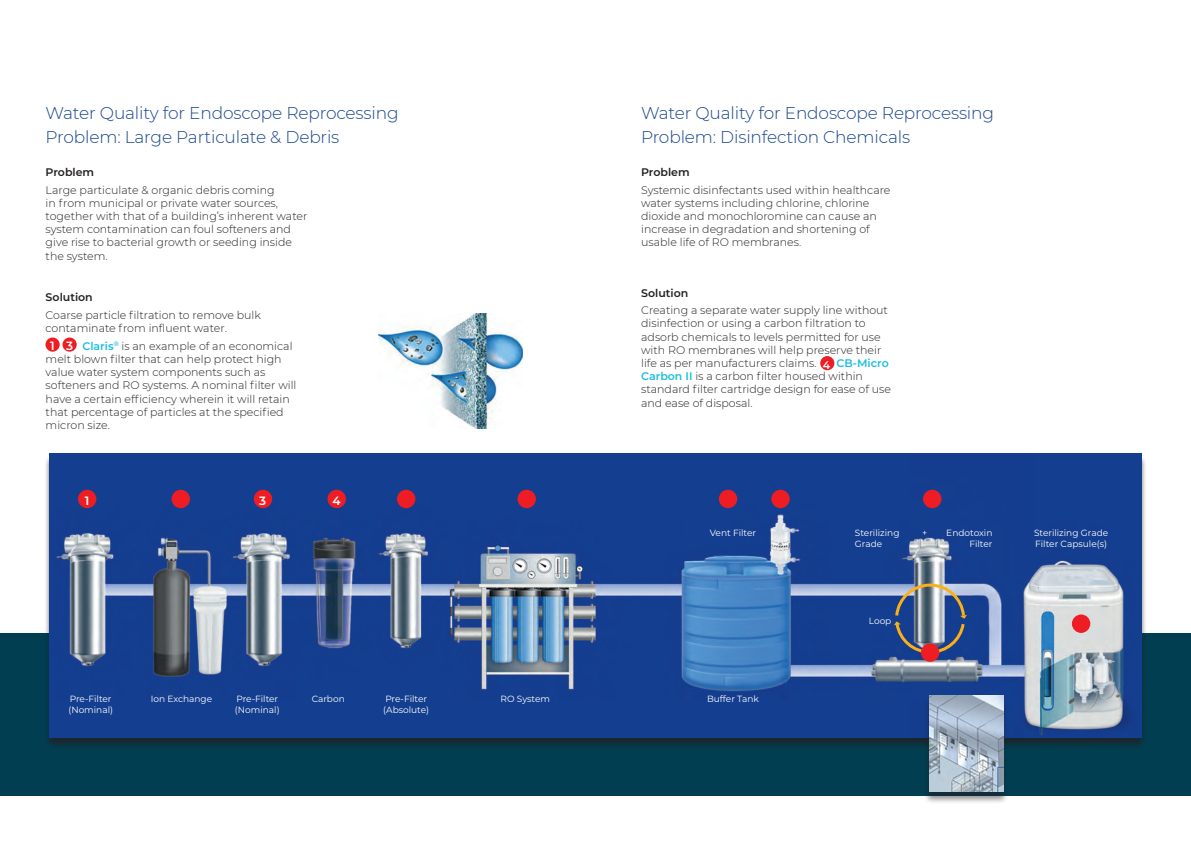
<style>
.page{position:relative;width:1191px;height:842px;background:#fff}
.page>*{position:absolute;margin:0;border:0;box-sizing:border-box;transform-origin:0 0}
.t1{font:300 17px/24.5px "Montserrat";letter-spacing:-.01em;color:#19468a}
.t2{font:600 12px "Montserrat";color:#fff}
.t3{font:300 11px/13.2px "Montserrat";color:#231f20}
.t4{font:600 11px "Montserrat";color:#231f20}
.t5{font:600 11px "Montserrat";color:#fff}
.t6{font:9px/10.8px "Montserrat";color:#fff}
.s1{font-weight:600;color:#1cbede}
</style>
<div class="page">
<div style="left:0;top:634px;width:1191px;height:162px;background:#013e51"></div>
<div style="left:45px;top:337px;width:15px;height:15px;background:#ee1d23;border-radius:50%"></div>
<div style="left:44px;top:455px;width:1103px;height:295px;background:#231f20;opacity:.75"></div>
<img style="left:50px;top:454px;width:1091px;height:283px">
<div style="left:78px;top:490px;width:18px;height:18px;background:#ee1d23;border-radius:50%"></div>
<div style="left:171px;top:490px;width:19px;height:18px;background:#ee1d23;border-radius:50%"></div>
<div style="left:254px;top:490px;width:18px;height:18px;background:#ee1d23;border-radius:50%"></div>
<div style="left:327px;top:490px;width:19px;height:18px;background:#ee1d23;border-radius:50%"></div>
<div style="left:397px;top:490px;width:18px;height:18px;background:#ee1d23;border-radius:50%"></div>
<div style="left:517px;top:490px;width:19px;height:18px;background:#ee1d23;border-radius:50%"></div>
<div style="left:719px;top:490px;width:18px;height:18px;background:#ee1d23;border-radius:50%"></div>
<div style="left:771px;top:490px;width:18px;height:18px;background:#ee1d23;border-radius:50%"></div>
<div style="left:923px;top:490px;width:18px;height:18px;background:#ee1d23;border-radius:50%"></div>
<div style="left:1071px;top:614px;width:19px;height:19px;background:#ee1d23;border-radius:50%"></div>
<div style="left:921px;top:643px;width:18px;height:19px;background:#ee1d23;border-radius:50%"></div>
<svg style="left:893px;top:582px;width:74px;height:73px;background:#6b748e"></svg>
<div style="left:820px;top:356px;width:14px;height:14px;background:#ee1d23;border-radius:50%"></div>
<img style="left:378px;top:314px;width:144px;height:115px">
<div style="left:63px;top:337px;width:14px;height:15px;background:#ee1d23;border-radius:50%"></div>
<div style="left:923px;top:697px;width:85px;height:107px;background:#231f20;opacity:.5"></div>
<img style="left:929px;top:695px;width:74px;height:97px">
<h1 class="t1" style="left:46px;top:100px;width:354px">Water Quality for Endoscope Reprocessing<br>Problem: Large Particulate &amp; Debris</h1>
<h1 class="t1" style="left:641px;top:100px;width:354px">Water Quality for Endoscope Reprocessing<br>Problem: Disinfection Chemicals</h1>
<p class="t4" style="left:46px;top:164px;width:50px">Problem</p>
<p class="t3" style="left:46px;top:183px;width:263px">Large particulate &amp; organic debris coming<br>in from municipal or private water sources, together with that of a building’s inherent water system contamination can foul softeners and give rise to bacterial growth or seeding inside the system.</p>
<p class="t4" style="left:46px;top:289px;width:49px">Solution</p>
<p class="t3" style="left:46px;top:308px;width:217px">Coarse particle filtration to remove bulk contaminate from influent water.</p>
<p class="t3" style="left:46px;top:339px;width:252px;text-indent:37px"><span class="s1">Claris</span><sup>®</sup> is an example of an economical melt blown filter that can help protect high value water system components such as softeners and RO systems. A nominal filter will have a certain efficiency wherein it will retain that percentage of particles at the specified micron size.</p>
<p class="t2" style="left:50px;top:338px;width:6px">1</p>
<p class="t2" style="left:66px;top:338px;width:8px">3</p>
<p class="t2" style="left:85px;top:492px;width:6px">1</p>
<p class="t2" style="left:259px;top:492px;width:8px">3</p>
<p class="t2" style="left:332px;top:492px;width:10px">4</p>
<p class="t4" style="left:641px;top:164px;width:50px">Problem</p>
<p class="t3" style="left:641px;top:183px;width:251px">Systemic disinfectants used within healthcare water systems including chlorine, chlorine dioxide and monochloromine can cause an increase in degradation and shortening of usable life of RO membranes.</p>
<p class="t4" style="left:641px;top:285px;width:49px">Solution</p>
<p class="t3" style="left:641px;top:303px;width:248px">Creating a separate water supply line without disinfection or using a carbon filtration to adsorb chemicals to levels permitted for use with RO membranes will help preserve their life as per manufacturers claims.</p>
<p class="t3" style="left:641px;top:356px;width:251px;text-indent:195px"><span class="s1">CB-Micro<br>Carbon II</span> is a carbon filter housed within standard filter cartridge design for ease of use and ease of disposal.</p>
<p class="t5" style="left:823px;top:357px;width:9px">4</p>
<p class="t6" style="left:710px;top:527px;width:48px">Vent Filter</p>
<p class="t6" style="left:855px;top:527px;width:46px">Sterilizing<br>Grade</p>
<p class="t6" style="left:922px;top:527px;width:7px">+</p>
<p class="t6" style="left:946px;top:527px;width:48px;text-align:right">Endotoxin<br>Filter</p>
<p class="t6" style="left:1034px;top:527px;width:76px">Sterilizing Grade<br>Filter Capsule(s)</p>
<p class="t6" style="left:868px;top:615px;width:24px">Loop</p>
<p class="t6" style="left:68px;top:693px;width:46px">Pre-Filter (Nominal)</p>
<p class="t6" style="left:151px;top:693px;width:63px">Ion Exchange</p>
<p class="t6" style="left:235px;top:693px;width:46px">Pre-Filter (Nominal)</p>
<p class="t6" style="left:312px;top:693px;width:35px">Carbon</p>
<p class="t6" style="left:500px;top:693px;width:51px">RO System</p>
<p class="t6" style="left:707px;top:693px;width:53px">Buffer Tank</p>
<p class="t6" style="left:383px;top:693px;width:47px">Pre-Filter (Absolute)</p>
</div>
